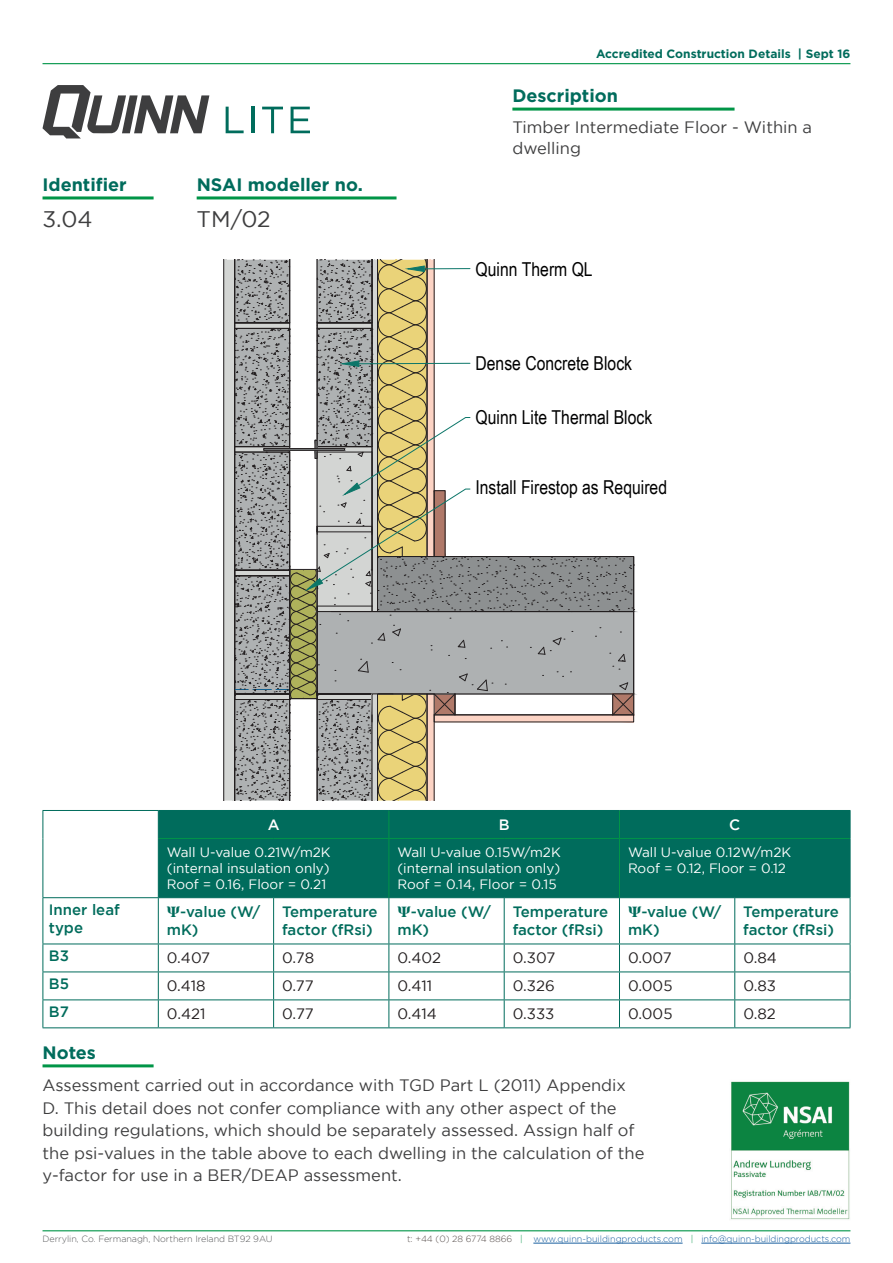
<style>
.page{position:relative;width:893px;height:1263px;background:#fff}
.page>*{position:absolute;margin:0;border:0;box-sizing:border-box;transform-origin:0 0}
.t1{font:22.5px "Gotham";color:#3e3e3f}
.t2{font:19.2px "Arial Narrow";color:#000001}
.t3{font:700 18px "Gotham";color:#006c5c}
.t4{font:16.5px/22.5px "Gotham";color:#3e3e3f}
.t5{font:500 15px/18px "Gotham";color:#006c5c}
.t6{font:15px "Gotham";color:#231f20}
.t7{font:500 15px "Gotham";color:#fff}
.t8{font:13.5px/16.2px "Gotham";color:#fff;text-align:justify}
.t9{font:700 12px "Gotham";color:#006c5c}
.t10{font:300 9px "Gotham";letter-spacing:-.005em;color:#175d9e}
.t11{font:300 9px "Gotham";letter-spacing:-.005em;color:#57585a}
.s1{font-family:"Times";font-weight:700}
.s2{color:#574e4c}
.s3{color:#009547}
</style>
<div class="page">
<hr style="left:43px;top:63px;width:807px;height:1px;background:#009547">
<hr style="left:43px;top:1230px;width:807px;height:1px;background:#009547">
<hr style="left:533px;top:1243px;width:150px;height:1px;background:#175d9e">
<hr style="left:701px;top:1243px;width:149px;height:1px;background:#175d9e">
<svg style="left:43px;top:85px;width:166px;height:53px"></svg>
<svg style="left:226px;top:107px;width:18px;height:26px"></svg>
<hr style="left:251px;top:107px;width:3px;height:26px;background:#006c5c">
<svg style="left:262px;top:107px;width:21px;height:26px"></svg>
<svg style="left:291px;top:107px;width:19px;height:26px"></svg>
<hr style="left:512px;top:108px;width:222px;height:3px;background:#009547">
<hr style="left:197px;top:196px;width:199px;height:3px;background:#009547">
<hr style="left:43px;top:196px;width:111px;height:3px;background:#009547">
<hr style="left:43px;top:1064px;width:111px;height:3px;background:#009547">
<img style="left:731px;top:1081px;width:119px;height:139px">
<div style="left:159px;top:811px;width:691px;height:86px;background:#006c5c"></div>
<hr style="left:43px;top:810px;width:115px;height:1px;background:#006c5c">
<svg style="left:43px;top:811px;width:1px;height:27px"></svg>
<hr style="left:158px;top:810px;width:116px;height:1px;background:#006c5c">
<svg style="left:158px;top:811px;width:1px;height:27px"></svg>
<hr style="left:274px;top:810px;width:115px;height:1px;background:#006c5c">
<hr style="left:389px;top:810px;width:115px;height:1px;background:#006c5c">
<hr style="left:504px;top:810px;width:115px;height:1px;background:#006c5c">
<hr style="left:619px;top:810px;width:116px;height:1px;background:#006c5c">
<hr style="left:735px;top:810px;width:115px;height:1px;background:#006c5c">
<svg style="left:850px;top:811px;width:1px;height:27px"></svg>
<hr style="left:43px;top:838px;width:1px;height:59px;background:#006c5c">
<hr style="left:158px;top:838px;width:1px;height:59px;background:#006c5c">
<hr style="left:850px;top:838px;width:1px;height:59px;background:#006c5c">
<hr style="left:43px;top:897px;width:115px;height:1px;background:#006c5c">
<hr style="left:43px;top:898px;width:1px;height:45px;background:#006c5c">
<hr style="left:158px;top:897px;width:116px;height:1px;background:#006c5c">
<hr style="left:158px;top:898px;width:1px;height:45px;background:#006c5c">
<hr style="left:274px;top:897px;width:115px;height:1px;background:#006c5c">
<hr style="left:273px;top:898px;width:1px;height:45px;background:#006c5c">
<hr style="left:389px;top:897px;width:115px;height:1px;background:#006c5c">
<hr style="left:389px;top:898px;width:1px;height:45px;background:#006c5c">
<hr style="left:504px;top:897px;width:115px;height:1px;background:#006c5c">
<hr style="left:504px;top:898px;width:1px;height:45px;background:#006c5c">
<hr style="left:619px;top:897px;width:116px;height:1px;background:#006c5c">
<hr style="left:619px;top:898px;width:1px;height:45px;background:#006c5c">
<hr style="left:735px;top:897px;width:115px;height:1px;background:#006c5c">
<hr style="left:734px;top:898px;width:1px;height:45px;background:#006c5c">
<hr style="left:850px;top:898px;width:1px;height:45px;background:#006c5c">
<hr style="left:43px;top:943px;width:115px;height:1px;background:#006c5c">
<hr style="left:158px;top:943px;width:116px;height:1px;background:#006c5c">
<hr style="left:274px;top:943px;width:115px;height:1px;background:#006c5c">
<hr style="left:389px;top:943px;width:115px;height:1px;background:#006c5c">
<hr style="left:504px;top:943px;width:115px;height:1px;background:#006c5c">
<hr style="left:619px;top:943px;width:116px;height:1px;background:#006c5c">
<hr style="left:735px;top:943px;width:115px;height:1px;background:#006c5c">
<hr style="left:43px;top:971px;width:115px;height:1px;background:#006c5c">
<hr style="left:158px;top:971px;width:116px;height:1px;background:#006c5c">
<hr style="left:274px;top:971px;width:115px;height:1px;background:#006c5c">
<hr style="left:389px;top:971px;width:115px;height:1px;background:#006c5c">
<hr style="left:504px;top:971px;width:115px;height:1px;background:#006c5c">
<hr style="left:619px;top:971px;width:116px;height:1px;background:#006c5c">
<hr style="left:735px;top:971px;width:115px;height:1px;background:#006c5c">
<hr style="left:43px;top:999px;width:115px;height:1px;background:#006c5c">
<svg style="left:43px;top:944px;width:1px;height:83px"></svg>
<hr style="left:158px;top:999px;width:116px;height:1px;background:#006c5c">
<svg style="left:158px;top:944px;width:1px;height:83px"></svg>
<hr style="left:274px;top:999px;width:115px;height:1px;background:#006c5c">
<svg style="left:273px;top:944px;width:1px;height:83px"></svg>
<hr style="left:389px;top:999px;width:115px;height:1px;background:#006c5c">
<svg style="left:389px;top:944px;width:1px;height:83px"></svg>
<hr style="left:504px;top:999px;width:115px;height:1px;background:#006c5c">
<svg style="left:504px;top:944px;width:1px;height:83px"></svg>
<hr style="left:619px;top:999px;width:116px;height:1px;background:#006c5c">
<svg style="left:619px;top:944px;width:1px;height:83px"></svg>
<hr style="left:735px;top:999px;width:115px;height:1px;background:#006c5c">
<svg style="left:734px;top:944px;width:1px;height:83px"></svg>
<svg style="left:850px;top:944px;width:1px;height:83px"></svg>
<hr style="left:43px;top:1027px;width:115px;height:1px;background:#006c5c">
<hr style="left:158px;top:1027px;width:116px;height:1px;background:#006c5c">
<hr style="left:274px;top:1027px;width:115px;height:1px;background:#006c5c">
<hr style="left:389px;top:1027px;width:115px;height:1px;background:#006c5c">
<hr style="left:504px;top:1027px;width:115px;height:1px;background:#006c5c">
<hr style="left:619px;top:1027px;width:116px;height:1px;background:#006c5c">
<hr style="left:735px;top:1027px;width:115px;height:1px;background:#006c5c">
<svg style="left:389px;top:811px;width:1px;height:27px"></svg>
<svg style="left:619px;top:811px;width:1px;height:27px"></svg>
<hr style="left:159px;top:838px;width:115px;height:1px;background:#009547">
<hr style="left:274px;top:838px;width:115px;height:1px;background:#009547">
<hr style="left:389px;top:838px;width:115px;height:1px;background:#009547">
<hr style="left:389px;top:839px;width:1px;height:58px;background:#009547">
<hr style="left:504px;top:838px;width:115px;height:1px;background:#009547">
<hr style="left:619px;top:838px;width:116px;height:1px;background:#009547">
<hr style="left:619px;top:839px;width:1px;height:58px;background:#009547">
<hr style="left:735px;top:838px;width:115px;height:1px;background:#009547">
<svg style="left:223px;top:259px;width:412px;height:542px"></svg>
<p class="t9" style="left:596px;top:47px;width:256px">Accredited Construction Details | Sept 16</p>
<p class="t3" style="left:512px;top:85px;width:107px">Description</p>
<p class="t3" style="left:43px;top:174px;width:86px">Identifier</p>
<p class="t3" style="left:197px;top:174px;width:168px">NSAI modeller no.</p>
<h1 class="t1" style="left:43px;top:206px;width:52px">3.04</h1>
<h1 class="t1" style="left:197px;top:206px;width:76px">TM/02</h1>
<p class="t4" style="left:512px;top:117px;width:301px;line-height:21px">Timber Intermediate Floor - Within a dwelling</p>
<p class="t2" style="left:475px;top:255px;width:119px">Quinn Therm QL</p>
<p class="t2" style="left:475px;top:350px;width:158px">Dense Concrete Block</p>
<p class="t2" style="left:475px;top:403px;width:178px">Quinn Lite Thermal Block</p>
<p class="t2" style="left:475px;top:473px;width:193px">Install Firestop as Required</p>
<p class="t7" style="left:268px;top:816px;width:13px">A</p>
<p class="t7" style="left:499px;top:816px;width:12px">B</p>
<p class="t7" style="left:729px;top:816px;width:13px">C</p>
<p class="t8" style="left:167px;top:844px;width:165px">Wall U-value 0.21W/m2K (internal insulation only)<br>Roof = 0.16, Floor = 0.21</p>
<p class="t8" style="left:397px;top:844px;width:165px">Wall U-value 0.15W/m2K (internal insulation only)<br>Roof = 0.14, Floor = 0.15</p>
<p class="t8" style="left:628px;top:844px;width:165px">Wall U-value 0.12W/m2K<br>Roof = 0.12, Floor = 0.12</p>
<p class="t5" style="left:49px;top:900px;width:72px">Inner leaf type</p>
<p class="t5" style="left:167px;top:903px;width:95px"><span class="s1">Ψ</span>-value (W/ mK)</p>
<p class="t5" style="left:282px;top:902px;width:97px">Temperature factor (fRsi)</p>
<p class="t5" style="left:397px;top:903px;width:95px"><span class="s1">Ψ</span>-value (W/ mK)</p>
<p class="t5" style="left:513px;top:902px;width:97px">Temperature factor (fRsi)</p>
<p class="t5" style="left:628px;top:903px;width:95px"><span class="s1">Ψ</span>-value (W/ mK)</p>
<p class="t5" style="left:743px;top:902px;width:97px">Temperature factor (fRsi)</p>
<p class="t5" style="left:49px;top:946px;width:22px">B3</p>
<p class="t6" style="left:167px;top:950px;width:45px">0.407</p>
<p class="t6" style="left:282px;top:950px;width:34px">0.78</p>
<p class="t6" style="left:397px;top:950px;width:45px">0.402</p>
<p class="t6" style="left:513px;top:950px;width:44px">0.307</p>
<p class="t6" style="left:628px;top:950px;width:45px">0.007</p>
<p class="t6" style="left:743px;top:950px;width:35px">0.84</p>
<p class="t5" style="left:49px;top:974px;width:22px">B5</p>
<p class="t6" style="left:167px;top:978px;width:40px">0.418</p>
<p class="t6" style="left:282px;top:978px;width:33px">0.77</p>
<p class="t6" style="left:397px;top:978px;width:36px">0.411</p>
<p class="t6" style="left:513px;top:978px;width:43px">0.326</p>
<p class="t6" style="left:628px;top:978px;width:46px">0.005</p>
<p class="t6" style="left:743px;top:978px;width:34px">0.83</p>
<p class="t5" style="left:49px;top:1002px;width:21px">B7</p>
<p class="t6" style="left:167px;top:1006px;width:40px">0.421</p>
<p class="t6" style="left:282px;top:1006px;width:33px">0.77</p>
<p class="t6" style="left:397px;top:1006px;width:41px">0.414</p>
<p class="t6" style="left:513px;top:1006px;width:43px">0.333</p>
<p class="t6" style="left:628px;top:1006px;width:46px">0.005</p>
<p class="t6" style="left:743px;top:1006px;width:34px">0.82</p>
<p class="t3" style="left:43px;top:1042px;width:55px">Notes</p>
<p class="t4" style="left:43px;top:1074px;width:603px">Assessment carried out in accordance with TGD Part L (2011) Appendix D. This detail does not confer compliance with any other aspect of the building regulations, which should be separately assessed. Assign half of the psi-values in the table above to each dwelling in the calculation of the y-factor for use in a BER/DEAP assessment.</p>
<p class="t11" style="left:43px;top:1234px;width:232px">Derrylin, Co. Fermanagh, Northern Ireland BT92 9AU</p>
<p class="t10" style="left:407px;top:1234px;width:445px"><span class="s2">t: +44 (0) 28 6774 8866</span> <span class="s3">|</span> www.quinn-buildingproducts.com <span class="s3">|</span> info@quinn-buildingproducts.com</p>
</div>
